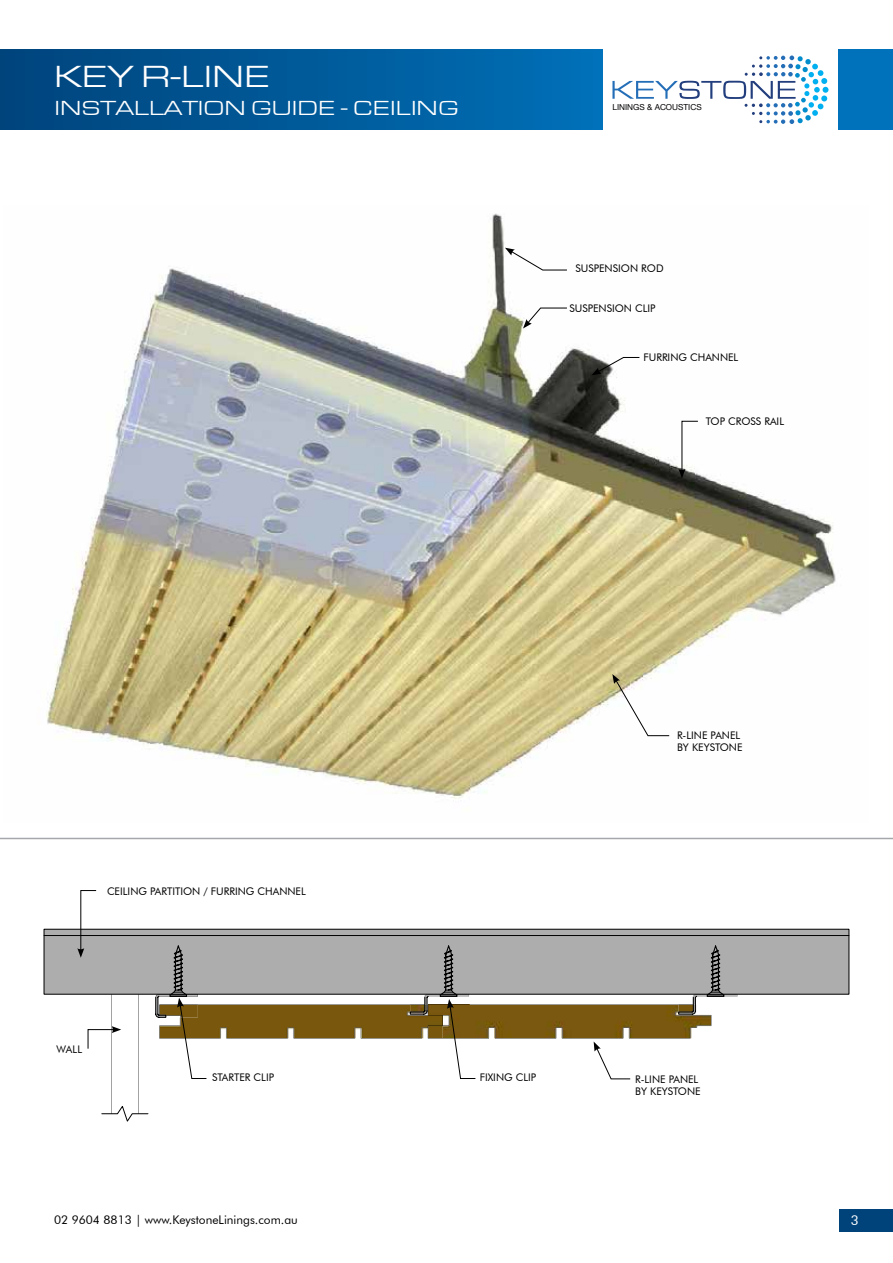
<style>
.page{position:relative;width:893px;height:1263px;background:#fff}
.page>*{position:absolute;margin:0;border:0;box-sizing:border-box;transform-origin:0 0}
.t1{font:31.5px "Eurostile Extended";color:#fff}
.t2{font:21px "Eurostile Extended";color:#fff}
.t3{font:13.5px "Futura BT";color:#fff}
.t4{font:12px "Futura BT";color:#000}
.t5{font:10.5px/12px "Futura BT";color:#000}
.t6{font:8.25px "Helvetica Neue";color:#000}
</style>
<div class="page">
<img style="left:46px;top:213px;width:790px;height:586px">
<div style="left:0;top:50px;width:602px;height:80px;background:linear-gradient(to right,#00437b,#0070b8)"></div>
<div style="left:839px;top:50px;width:54px;height:80px;background:#0072bc"></div>
<svg style="left:612px;top:56px;width:216px;height:68px"></svg>
<svg style="left:505px;top:248px;width:63px;height:23px"></svg>
<svg style="left:523px;top:307px;width:45px;height:21px"></svg>
<svg style="left:592px;top:357px;width:48px;height:18px"></svg>
<svg style="left:678px;top:420px;width:21px;height:58px"></svg>
<svg style="left:612px;top:674px;width:58px;height:62px"></svg>
<hr style="left:0;top:838px;width:893px;height:1px;background:#a5a7aa">
<div style="left:44px;top:929px;width:805px;height:65px;border:1px solid #000"></div>
<svg style="left:44px;top:935px;width:805px;height:187px"></svg>
<svg style="left:77px;top:890px;width:20px;height:68px"></svg>
<svg style="left:87px;top:994px;width:52px;height:120px"></svg>
<svg style="left:155px;top:944px;width:583px;height:135px"></svg>
<div style="left:839px;top:1209px;width:54px;height:22px;background:#00437b"></div>
<h1 class="t1" style="left:54px;top:60px;width:218px">KEY R-LINE</h1>
<h2 class="t2" style="left:54px;top:97px;width:406px">INSTALLATION GUIDE - CEILING</h2>
<p class="t6" style="left:612px;top:102px;width:91px">LININGS &amp; ACOUSTICS</p>
<p class="t5" style="left:575px;top:262px;width:90px">SUSPENSION ROD</p>
<p class="t5" style="left:569px;top:302px;width:88px">SUSPENSION CLIP</p>
<p class="t5" style="left:643px;top:352px;width:96px">FURRING CHANNEL</p>
<p class="t5" style="left:706px;top:415px;width:80px">TOP CROSS RAIL</p>
<p class="t5" style="left:107px;top:885px;width:200px">CEILING PARTITION / FURRING CHANNEL</p>
<p class="t5" style="left:677px;top:729px;width:67px">R-LINE PANEL<br>BY KEYSTONE</p>
<p class="t5" style="left:57px;top:1043px;width:27px">WALL</p>
<p class="t5" style="left:212px;top:1071px;width:64px">STARTER CLIP</p>
<p class="t5" style="left:480px;top:1071px;width:58px">FIXING CLIP</p>
<p class="t5" style="left:635px;top:1073px;width:67px">R-LINE PANEL<br>BY KEYSTONE</p>
<p class="t4" style="left:54px;top:1212px;width:245px">02 9604 8813 | www.KeystoneLinings.com.au</p>
<p class="t3" style="left:851px;top:1212px;width:9px">3</p>
</div>
